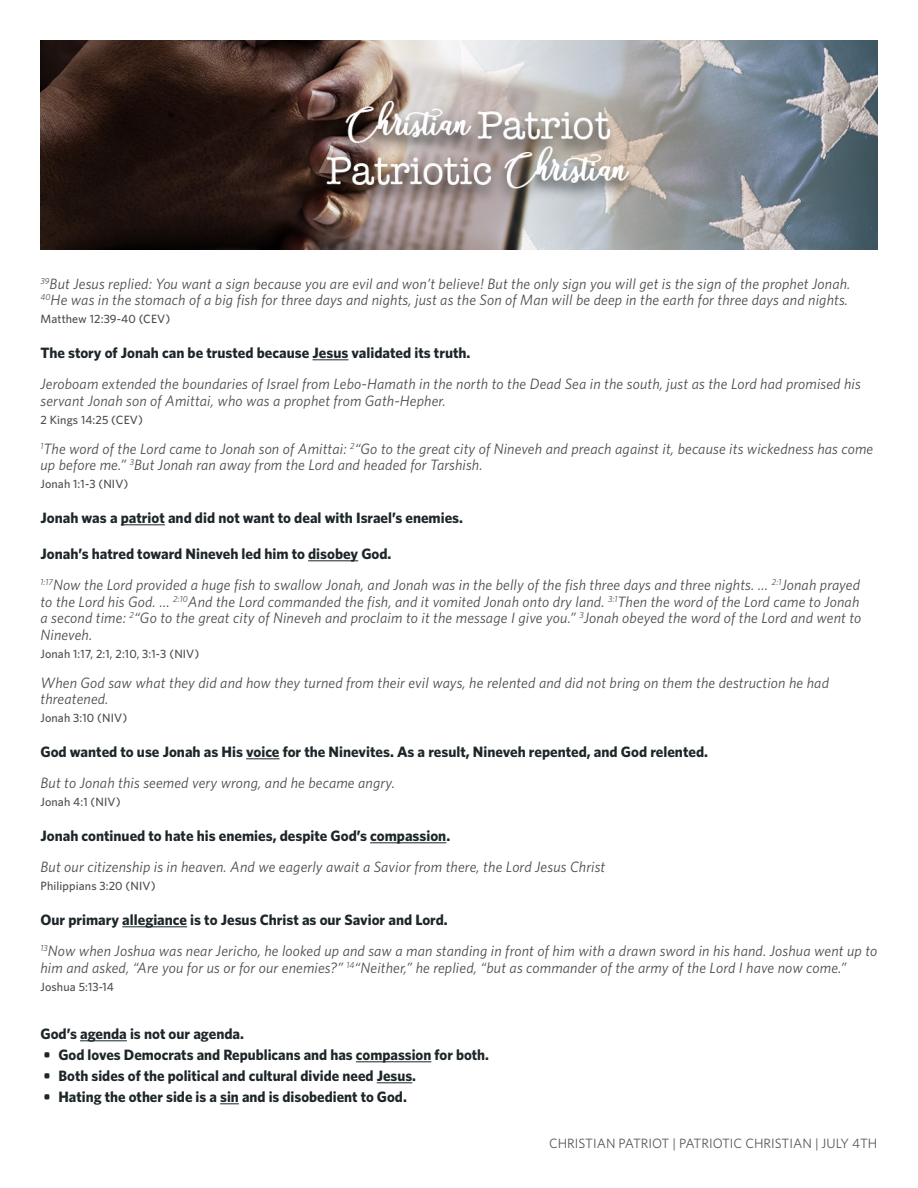
<style>
.page{position:relative;width:918px;height:1188px;background:#fff}
.page>*{position:absolute;margin:0;border:0;box-sizing:border-box;transform-origin:0 0}
.Scripture_Left_Last{font:italic 15px/16.5px "Whitney HTF";letter-spacing:.01em;color:#4b4c4d}
.Fillin_Bold{font:700 15px "Whitney HTF";color:#1d2629}
.Fillin_Bold_-pad_top{font:700 15px "Whitney HTF";color:#1d2629}
.t1{font:13.5px "Whitney HTF";color:#57585a}
.Scripture_Reference{font:500 12px "Whitney HTF";letter-spacing:.01em;color:#4b4c4d}
</style>
<div class="page">
<img style="left:40px;top:40px;width:838px;height:209px">
<hr style="left:313px;top:360px;width:35px;height:1px;background:#1d2629">
<hr style="left:121px;top:525px;width:44px;height:1px;background:#1d2629">
<hr style="left:308px;top:561px;width:50px;height:1px;background:#1d2629">
<hr style="left:246px;top:759px;width:34px;height:1px;background:#1d2629">
<hr style="left:370px;top:843px;width:76px;height:1px;background:#1d2629">
<hr style="left:122px;top:927px;width:65px;height:1px;background:#1d2629">
<hr style="left:80px;top:1041px;width:47px;height:1px;background:#1d2629">
<hr style="left:356px;top:1062px;width:75px;height:1px;background:#1d2629">
<hr style="left:377px;top:1083px;width:35px;height:1px;background:#1d2629">
<svg style="left:220px;top:1104px;width:19px;height:1px"></svg>
<p class="Scripture_Left_Last" style="left:40px;top:275px;width:812px"><sup>39</sup>But Jesus replied: You want a sign because you are evil and won’t believe! But the only sign you will get is the sign of the prophet Jonah.<br><sup>40</sup>He was in the stomach of a big fish for three days and nights, just as the Son of Man will be deep in the earth for three days and nights.</p>
<p class="Scripture_Reference" style="left:40px;top:312px;width:131px">Matthew 12:39-40 (CEV)</p>
<p class="Fillin_Bold" style="left:40px;top:344px;width:431px">The story of Jonah can be trusted because Jesus validated its truth.</p>
<p class="Scripture_Left_Last" style="left:40px;top:376px;width:822px">Jeroboam extended the boundaries of Israel from Lebo-Hamath in the north to the Dead Sea in the south, just as the Lord had promised his servant Jonah son of Amittai, who was a prophet from Gath-Hepher.</p>
<p class="Scripture_Reference" style="left:40px;top:412px;width:104px">2 Kings 14:25 (CEV)</p>
<p class="Scripture_Left_Last" style="left:40px;top:440px;width:834px"><sup>1</sup>The word of the Lord came to Jonah son of Amittai: <sup>2</sup>“Go to the great city of Nineveh and preach against it, because its wickedness has come up before me.” <sup>3</sup>But Jonah ran away from the Lord and headed for Tarshish.</p>
<p class="Scripture_Reference" style="left:40px;top:477px;width:89px">Jonah 1:1-3 (NIV)</p>
<p class="Fillin_Bold" style="left:40px;top:509px;width:424px">Jonah was a patriot and did not want to deal with Israel’s enemies.</p>
<p class="Fillin_Bold" style="left:40px;top:545px;width:353px">Jonah’s hatred toward Nineveh led him to disobey God.</p>
<p class="Scripture_Left_Last" style="left:40px;top:577px;width:822px"><sup>1:17</sup>Now the Lord provided a huge fish to swallow Jonah, and Jonah was in the belly of the fish three days and three nights. … <sup>2:1</sup>Jonah prayed to the Lord his God. … <sup>2:10</sup>And the Lord commanded the fish, and it vomited Jonah onto dry land. <sup>3:1</sup>Then the word of the Lord came to Jonah a second time: <sup>2</sup>“Go to the great city of Nineveh and proclaim to it the message I give you.” <sup>3</sup>Jonah obeyed the word of the Lord and went to Nineveh.</p>
<p class="Scripture_Reference" style="left:40px;top:646px;width:160px">Jonah 1:17, 2:1, 2:10, 3:1-3 (NIV)</p>
<p class="Scripture_Left_Last" style="left:40px;top:674px;width:790px">When God saw what they did and how they turned from their evil ways, he relented and did not bring on them the destruction he had threatened.</p>
<p class="Scripture_Reference" style="left:40px;top:711px;width:88px">Jonah 3:10 (NIV)</p>
<p class="Fillin_Bold" style="left:40px;top:743px;width:669px">God wanted to use Jonah as His voice for the Ninevites. As a result, Nineveh repented, and God relented.</p>
<p class="Scripture_Left_Last" style="left:40px;top:775px;width:356px">But to Jonah this seemed very wrong, and he became angry.</p>
<p class="Scripture_Reference" style="left:40px;top:795px;width:82px">Jonah 4:1 (NIV)</p>
<p class="Fillin_Bold" style="left:40px;top:827px;width:411px">Jonah continued to hate his enemies, despite God’s compassion.</p>
<p class="Scripture_Left_Last" style="left:40px;top:859px;width:566px">But our citizenship is in heaven. And we eagerly await a Savior from there, the Lord Jesus Christ</p>
<p class="Scripture_Reference" style="left:40px;top:879px;width:117px">Philippians 3:20 (NIV)</p>
<p class="Fillin_Bold" style="left:40px;top:911px;width:409px">Our primary allegiance is to Jesus Christ as our Savior and Lord.</p>
<p class="Scripture_Left_Last" style="left:40px;top:943px;width:838px"><sup>13</sup>Now when Joshua was near Jericho, he looked up and saw a man standing in front of him with a drawn sword in his hand. Joshua went up to him and asked, “Are you for us or for our enemies?” <sup>14</sup>“Neither,” he replied, “but as commander of the army of the Lord I have now come.”</p>
<p class="Scripture_Reference" style="left:40px;top:979px;width:75px">Joshua 5:13-14</p>
<p class="Fillin_Bold_-pad_top" style="left:40px;top:1025px;width:205px">God’s agenda is not our agenda.</p>
<p class="Fillin_Bold" style="left:44px;top:1046px;width:447px">• God loves Democrats and Republicans and has compassion for both.</p>
<p class="Fillin_Bold" style="left:44px;top:1067px;width:374px">• Both sides of the political and cultural divide need Jesus.</p>
<p class="Fillin_Bold" style="left:44px;top:1088px;width:365px">• Hating the other side is a sin and is disobedient to God.</p>
<p class="t1" style="left:549px;top:1135px;width:330px">CHRISTIAN PATRIOT | PATRIOTIC CHRISTIAN | JULY 4TH</p>
</div>
